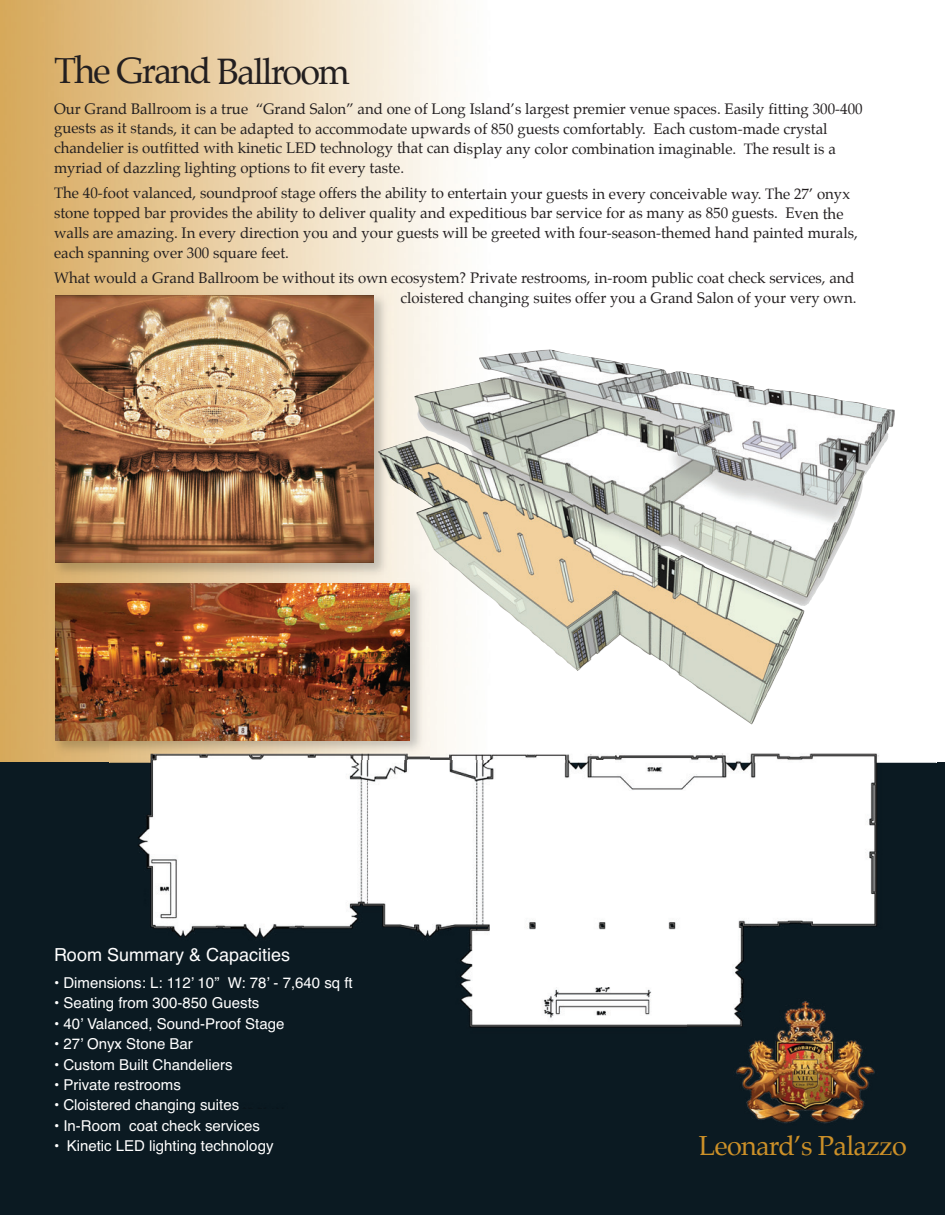
<style>
.page{position:relative;width:945px;height:1215px;background:#fff}
.page>*{position:absolute;margin:0;border:0;box-sizing:border-box;transform-origin:0 0}
.t1{font:36px "Palatino";letter-spacing:-.05em;color:#231f20}
.t2{font:27px "Palatino";letter-spacing:-.025em;color:#cc9028}
.t3{font:18px "Helvetica";color:#fff}
.t4{font:15px/19.8px "Palatino";color:#231f20}
.t5{font:15px "Helvetica";color:#fff}
</style>
<div class="page">
<img style="left:0;top:0;width:552px;height:763px">
<div style="left:0;top:763px;width:945px;height:452px;background:#0b1a22"></div>
<img style="left:110px;top:690px;width:826px;height:338px">
<img style="left:48px;top:289px;width:345px;height:283px">
<img style="left:55px;top:296px;width:318px;height:267px">
<img style="left:48px;top:572px;width:381px;height:188px">
<img style="left:55px;top:584px;width:355px;height:156px">
<img style="left:688px;top:998px;width:233px;height:126px">
<img style="left:532px;top:350px;width:363px;height:375px">
<h1 class="t1" style="left:54px;top:54px;width:297px">The Grand Ballroom</h1>
<p class="t4" style="left:54px;top:100px;width:810px">Our Grand Ballroom is a true “Grand Salon” and one of Long Island’s largest premier venue spaces. Easily fitting 300-400 guests as it stands, it can be adapted to accommodate upwards of 850 guests comfortably. Each custom-made crystal chandelier is outfitted with kinetic LED technology that can display any color combination imaginable. The result is a myriad of dazzling lighting options to fit every taste.</p>
<p class="t4" style="left:54px;top:184px;width:805px">The 40-foot valanced, soundproof stage offers the ability to entertain your guests in every conceivable way. The 27’ onyx stone topped bar provides the ability to deliver quality and expeditious bar service for as many as 850 guests. Even the walls are amazing. In every direction you and your guests will be greeted with four-season-themed hand painted murals, each spanning over 300 square feet.</p>
<p class="t4" style="left:54px;top:269px;width:804px;text-align:right">What would a Grand Ballroom be without its own ecosystem? Private restrooms, in-room public coat check services, and cloistered changing suites offer you a Grand Salon of your very own.</p>
<p class="t3" style="left:54px;top:944px;width:238px">Room Summary &amp; Capacities</p>
<p class="t5" style="left:54px;top:974px;width:300px">• Dimensions: L: 112’ 10” W: 78’ - 7,640 sq ft</p>
<p class="t5" style="left:54px;top:995px;width:207px">• Seating from 300-850 Guests</p>
<p class="t5" style="left:54px;top:1015px;width:232px">• 40’ Valanced, Sound-Proof Stage</p>
<p class="t5" style="left:54px;top:1035px;width:140px">• 27’ Onyx Stone Bar</p>
<p class="t5" style="left:54px;top:1056px;width:180px">• Custom Built Chandeliers</p>
<p class="t5" style="left:54px;top:1076px;width:128px">• Private restrooms</p>
<p class="t5" style="left:54px;top:1097px;width:187px">• Cloistered changing suites</p>
<p class="t5" style="left:54px;top:1117px;width:208px">• In-Room coat check services</p>
<p class="t5" style="left:54px;top:1137px;width:221px">• Kinetic LED lighting technology</p>
<h2 class="t2" style="left:699px;top:1133px;width:209px">Leonard’s Palazzo</h2>
</div>
